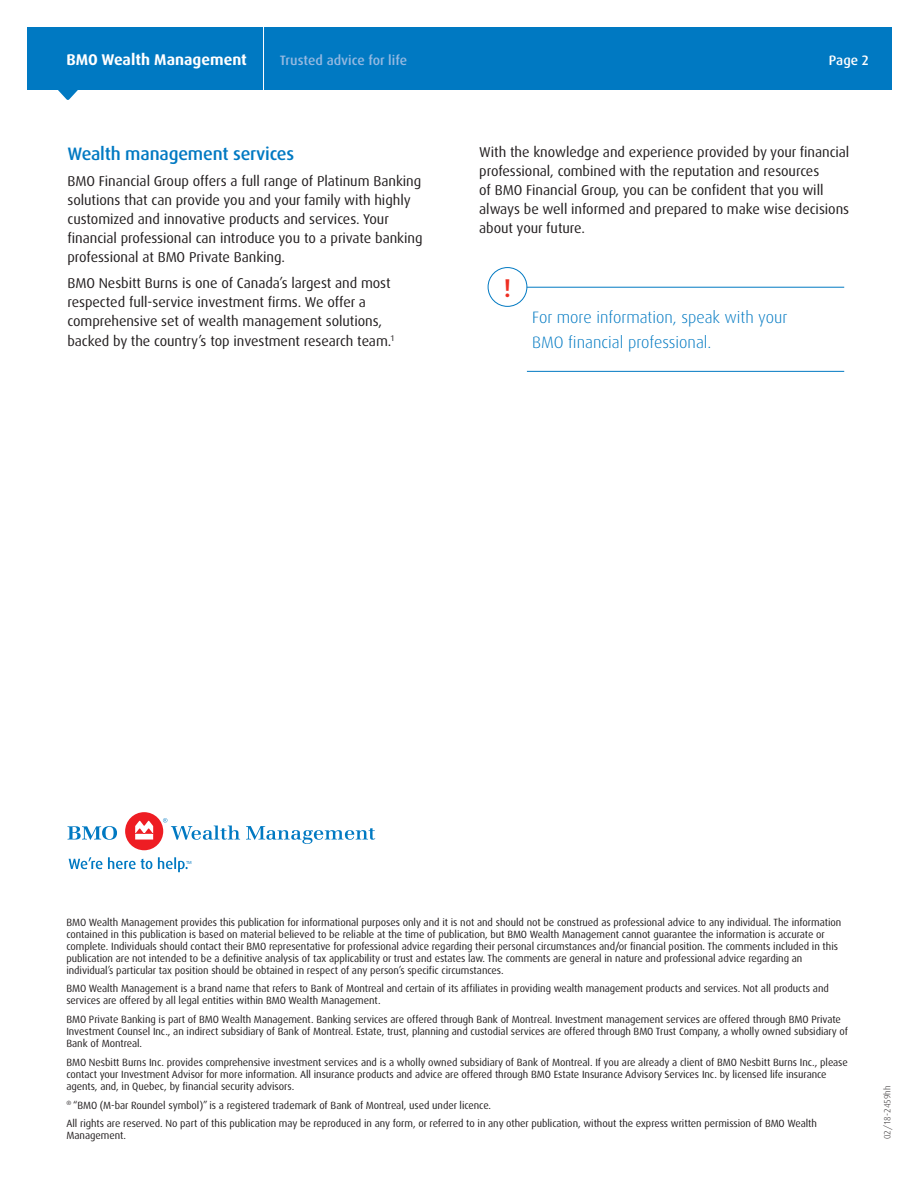
<style>
.page{position:relative;width:918px;height:1188px;background:#fff}
.page>*{position:absolute;margin:0;border:0;box-sizing:border-box;transform-origin:0 0}
.t1{font:500 25.65px "Dax Pro";color:#ee2e22}
.t2{font:500 18px "Dax Pro";letter-spacing:-.01em;color:#0079c2}
.t3{font:300 16.5px/24.8px "Dax Pro";color:#0079c2}
.t4{font:700 15.6px "Dax Pro";color:#fff}
.t5{font:14.25px/19px "Dax Pro";letter-spacing:-.005em;color:#231f20}
.t6{font:500 13.65px "Dax Pro";color:#94b9e1}
.t7{font:500 13.65px "Dax Pro";color:#fff}
.t8{font:10.5px/12px "Dax Pro";letter-spacing:-.005em;color:#231f20}
.t9{font:300 9px "Dax";color:#231f20}
</style>
<div class="page">
<svg style="left:67px;top:826px;width:50px;height:14px"></svg>
<div style="left:125px;top:812px;width:38px;height:38px;background:#ee1d23;border-radius:50%"></div>
<svg style="left:246px;top:826px;width:129px;height:18px"></svg>
<svg style="left:135px;top:821px;width:18px;height:19px"></svg>
<svg style="left:163px;top:818px;width:77px;height:22px"></svg>
<svg style="left:69px;top:857px;width:83px;height:12px"></svg>
<svg style="left:158px;top:857px;width:33px;height:15px"></svg>
<div style="left:27px;top:27px;width:865px;height:62px;background:#0079c2"></div>
<svg style="left:58px;top:89px;width:20px;height:11px"></svg>
<hr style="left:263px;top:13px;width:1px;height:81px;background:#fff">
<hr style="left:527px;top:371px;width:317px;height:1px;background:#0079c2">
<hr style="left:527px;top:287px;width:317px;height:1px;background:#0079c2">
<div style="left:488px;top:267px;width:39px;height:40px;border:1px solid #0079c2;border-radius:50%"></div>
<h3 class="t4" style="left:66px;top:50px;width:182px">BMO Wealth Management</h3>
<h3 class="t6" style="left:280px;top:52px;width:129px">Trusted advice for life</h3>
<h3 class="t7" style="left:829px;top:52px;width:41px">Page 2</h3>
<h2 class="t2" style="left:68px;top:142px;width:228px">Wealth management services</h2>
<p class="t5" style="left:68px;top:171px;width:357px">BMO Financial Group offers a full range of Platinum Banking solutions that can provide you and your family with highly customized and innovative products and services. Your financial professional can introduce you to a private banking professional at BMO Private Banking.</p>
<h3 class="t5" style="left:68px;top:274px;width:328px">BMO Nesbitt Burns is one of Canada’s largest and most respected full-service investment firms. We offer a comprehensive set of wealth management solutions, backed by the country’s top investment research team.<sup>1</sup></h3>
<p class="t5" style="left:479px;top:143px;width:372px">With the knowledge and experience provided by your financial professional, combined with the reputation and resources<br>of BMO Financial Group, you can be confident that you will always be well informed and prepared to make wise decisions about your future.</p>
<h1 class="t1" style="left:504px;top:272px;width:9px">!</h1>
<h3 class="t3" style="left:532px;top:305px;width:257px">For more information, speak with your<br>BMO financial professional.</h3>
<p class="t8" style="left:66px;top:916px;width:776px">BMO Wealth Management provides this publication for informational purposes only and it is not and should not be construed as professional advice to any individual. The information contained in this publication is based on material believed to be reliable at the time of publication, but BMO Wealth Management cannot guarantee the information is accurate or complete. Individuals should contact their BMO representative for professional advice regarding their personal circumstances and/or financial position. The comments included in this publication are not intended to be a definitive analysis of tax applicability or trust and estates law. The comments are general in nature and professional advice regarding an individual’s particular tax position should be obtained in respect of any person’s specific circumstances.</p>
<p class="t8" style="left:66px;top:983px;width:764px">BMO Wealth Management is a brand name that refers to Bank of Montreal and certain of its affiliates in providing wealth management products and services. Not all products and services are offered by all legal entities within BMO Wealth Management.</p>
<p class="t8" style="left:66px;top:1014px;width:783px">BMO Private Banking is part of BMO Wealth Management. Banking services are offered through Bank of Montreal. Investment management services are offered through BMO Private<br>Investment Counsel Inc., an indirect subsidiary of Bank of Montreal. Estate, trust, planning and custodial services are offered through BMO Trust Company, a wholly owned subsidiary of<br>Bank of Montreal.</p>
<p class="t8" style="left:66px;top:1056px;width:783px">BMO Nesbitt Burns Inc. provides comprehensive investment services and is a wholly owned subsidiary of Bank of Montreal. If you are already a client of BMO Nesbitt Burns Inc., please contact your Investment Advisor for more information. All insurance products and advice are offered through BMO Estate Insurance Advisory Services Inc. by licensed life insurance agents, and, in Quebec, by financial security advisors.</p>
<p class="t8" style="left:66px;top:1096px;width:752px;line-height:18.8px"><sup>®</sup> “BMO (M-bar Roundel symbol)” is a registered trademark of Bank of Montreal, used under licence.<br>All rights are reserved. No part of this publication may be reproduced in any form, or referred to in any other publication, without the express written permission of BMO Wealth</p>
<p class="t8" style="left:66px;top:1130px;width:61px">Management.</p>
<p class="t9" style="left:882px;top:1139px;width:55px;rotate:-90deg">02/18-2459hh</p>
</div>
